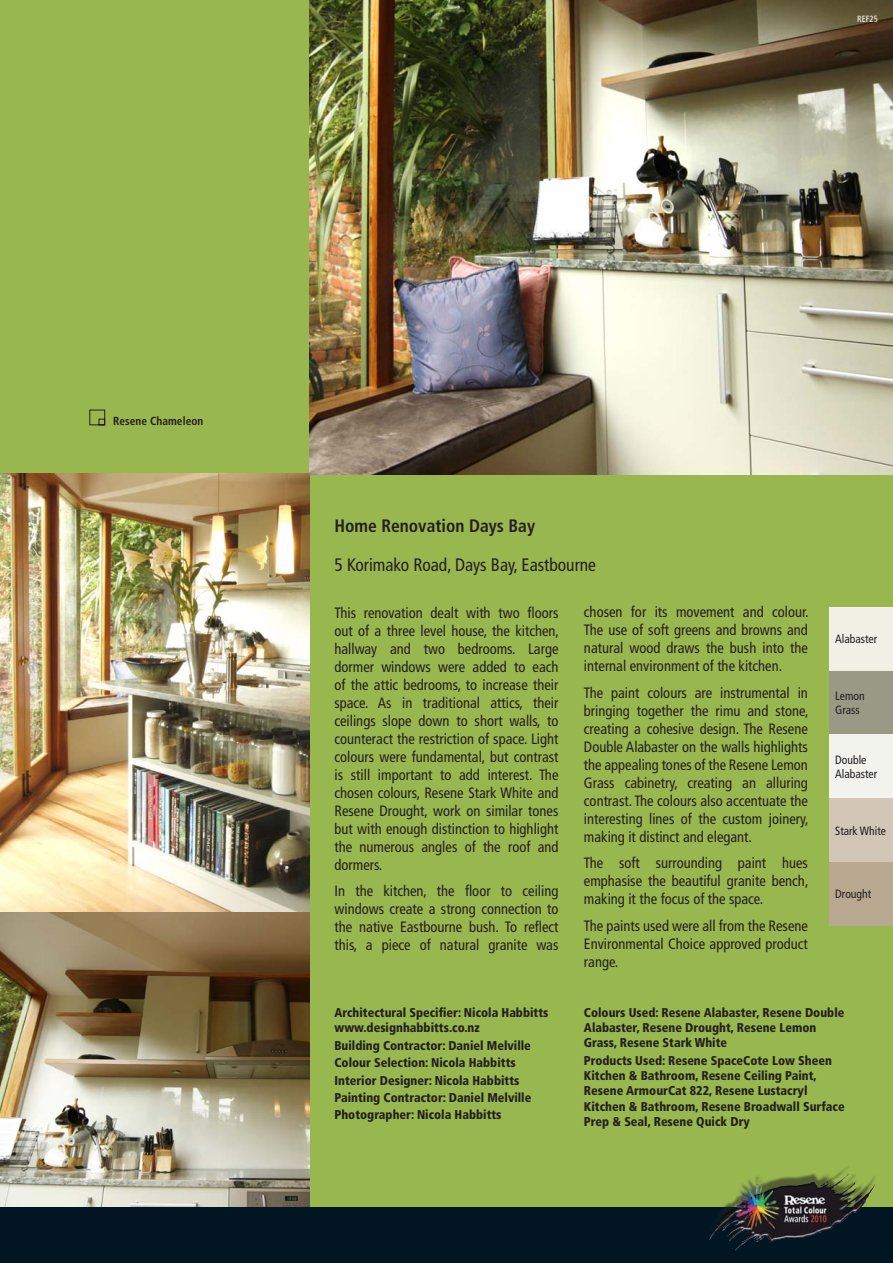
<style>
.page{position:relative;width:893px;height:1263px;background:#98b74f}
.page>*{position:absolute;margin:0;border:0;box-sizing:border-box;transform-origin:0 0}
.project_sub{font:condensed 18px "Frutiger";color:#231f20}
.project{font:700 condensed 18px "Frutiger";color:#231f20}
.body{font:condensed 15px/18px "Frutiger";color:#231f20;text-align:justify}
.credits_black{font:900 condensed 12.75px/15.3px "Frutiger";color:#231f20}
.Colour_swatch_RHS{font:condensed 12px/13.5px "Frutiger";color:#231f20}
.t1{font:700 condensed 11.7px "Frutiger";letter-spacing:.005em;color:#231f20}
.Ref_Right{font:condensed 9px "Frutiger";color:#fff}
</style>
<div class="page">
<div style="left:829px;top:607px;width:64px;height:64px;background:#f2f0e6"></div>
<div style="left:829px;top:671px;width:64px;height:63px;background:#999a86"></div>
<div style="left:829px;top:734px;width:64px;height:64px;background:#f2f3ed"></div>
<div style="left:829px;top:798px;width:64px;height:64px;background:#d2c6b6"></div>
<div style="left:829px;top:862px;width:64px;height:64px;background:#b8a88f"></div>
<img style="left:0;top:473px;width:309px;height:735px">
<img style="left:309px;top:0;width:584px;height:475px">
<svg style="left:89px;top:409px;width:17px;height:17px"></svg>
<div style="left:0;top:1208px;width:893px;height:55px;background:#011622"></div>
<img style="left:710px;top:1166px;width:165px;height:84px">
<p class="Ref_Right" style="left:857px;top:13px;width:22px">REF25</p>
<p class="t1" style="left:113px;top:414px;width:92px">Resene Chameleon</p>
<p class="project" style="left:334px;top:515px;width:202px">Home Renovation Days Bay</p>
<p class="project_sub" style="left:334px;top:554px;width:263px">5 Korimako Road, Days Bay, Eastbourne</p>
<p class="body" style="left:334px;top:604px;width:226px">This renovation dealt with two floors out of a three level house, the kitchen, hallway and two bedrooms. Large dormer windows were added to each of the attic bedrooms, to increase their space. As in traditional attics, their ceilings slope down to short walls, to counteract the restriction of space. Light colours were fundamental, but contrast is still important to add interest. The chosen colours, Resene Stark White and Resene Drought, work on similar tones but with enough distinction to highlight the numerous angles of the roof and dormers.</p>
<p class="body" style="left:334px;top:882px;width:225px">In the kitchen, the floor to ceiling windows create a strong connection to the native Eastbourne bush. To reflect this, a piece of natural granite was</p>
<p class="credits_black" style="left:334px;top:1005px;width:215px">Architectural Specifier: Nicola Habbitts www.designhabbitts.co.nz</p>
<p class="credits_black" style="left:334px;top:1037px;width:198px">Building Contractor: Daniel Melville</p>
<p class="credits_black" style="left:334px;top:1055px;width:183px">Colour Selection: Nicola Habbitts</p>
<p class="credits_black" style="left:334px;top:1072px;width:186px">Interior Designer: Nicola Habbitts</p>
<p class="credits_black" style="left:334px;top:1090px;width:198px">Painting Contractor: Daniel Melville</p>
<p class="credits_black" style="left:334px;top:1107px;width:169px">Photographer: Nicola Habbitts</p>
<p class="body" style="left:584px;top:603px;width:226px">chosen for its movement and colour.<br>The use of soft greens and browns and natural wood draws the bush into the internal environment of the kitchen.</p>
<p class="body" style="left:584px;top:683px;width:226px">The paint colours are instrumental in bringing together the rimu and stone, creating a cohesive design. The Resene Double Alabaster on the walls highlights the appealing tones of the Resene Lemon Grass cabinetry, creating an alluring contrast. The colours also accentuate the interesting lines of the custom joinery, making it distinct and elegant.</p>
<p class="body" style="left:584px;top:854px;width:226px">The soft surrounding paint hues emphasise the beautiful granite bench, making it the focus of the space.</p>
<p class="body" style="left:584px;top:916px;width:225px">The paints used were all from the Resene Environmental Choice approved product range.</p>
<p class="credits_black" style="left:584px;top:1005px;width:262px">Colours Used: Resene Alabaster, Resene Double<br>Alabaster, Resene Drought, Resene Lemon<br>Grass, Resene Stark White</p>
<p class="credits_black" style="left:584px;top:1053px;width:262px">Products Used: Resene SpaceCote Low Sheen Kitchen &amp; Bathroom, Resene Ceiling Paint, Resene ArmourCat 822, Resene Lustacryl Kitchen &amp; Bathroom, Resene Broadwall Surface Prep &amp; Seal, Resene Quick Dry</p>
<p class="Colour_swatch_RHS" style="left:835px;top:632px;width:44px">Alabaster</p>
<p class="Colour_swatch_RHS" style="left:835px;top:689px;width:31px">Lemon<br>Grass</p>
<p class="Colour_swatch_RHS" style="left:835px;top:753px;width:44px">Double<br>Alabaster</p>
<p class="Colour_swatch_RHS" style="left:835px;top:824px;width:52px">Stark White</p>
<p class="Colour_swatch_RHS" style="left:835px;top:887px;width:38px">Drought</p>
</div>
